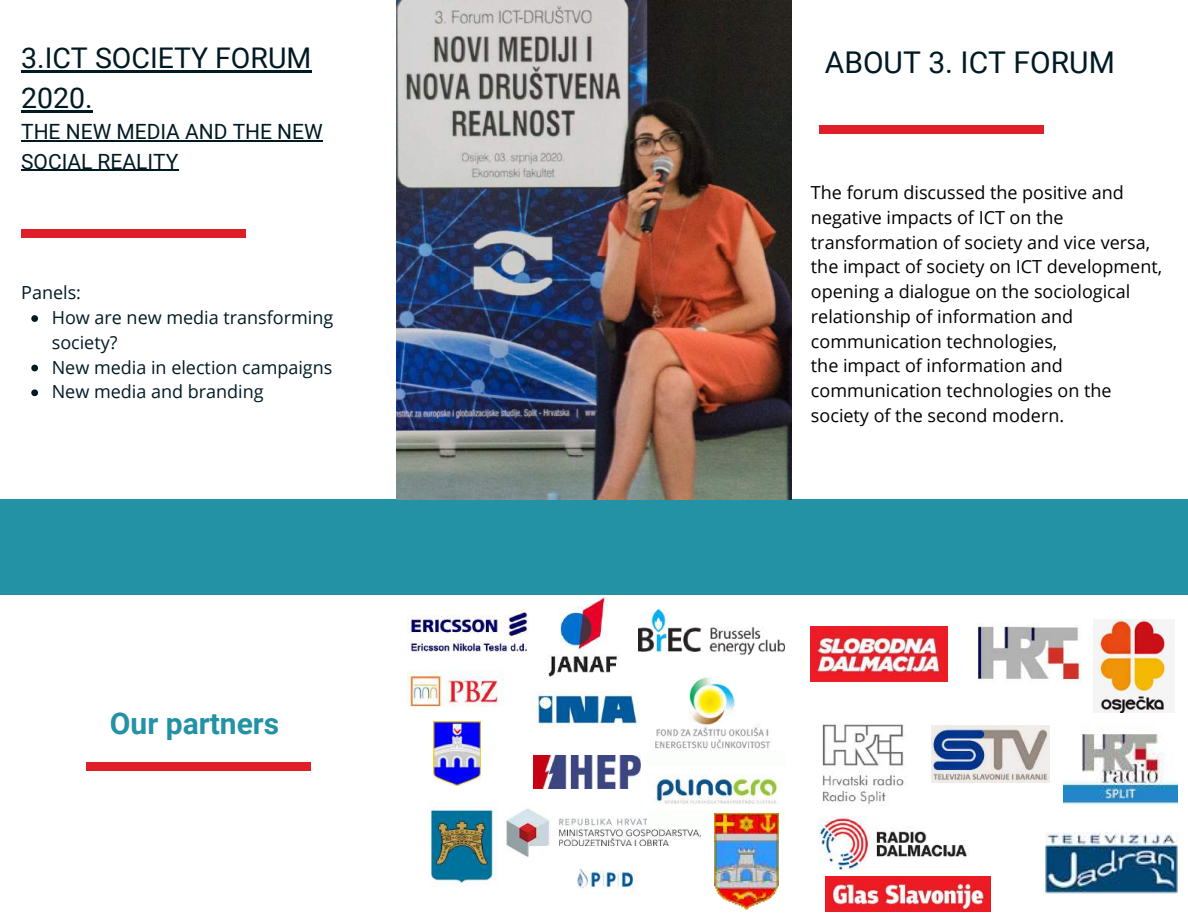
<style>
.page{position:relative;width:1188px;height:918px;background:#fff}
.page>*{position:absolute;margin:0;border:0;box-sizing:border-box;transform-origin:0 0}
.t1{font:30px "Roboto";color:#001a23}
.t2{font:700 30px "Roboto";color:#2292a4}
.t3{font:28.5px/39.3px "Roboto";color:#001a23}
.t4{font:21px/29.2px "Roboto";color:#001a23}
.t5{font:18px/24.8px "Open Sans";color:#000}
.t6{font:18px/24.8px "Open Sans";color:#001a23}
</style>
<div class="page">
<div style="left:21px;top:230px;width:225px;height:8px;background:#de1f27"></div>
<img style="left:429px;top:804px;width:67px;height:82px">
<img style="left:499px;top:594px;width:162px;height:83px">
<img style="left:506px;top:769px;width:195px;height:89px">
<div style="left:0;top:500px;width:1188px;height:94px;background:#2292a4"></div>
<div style="left:819px;top:126px;width:225px;height:7px;background:#de1f27"></div>
<img style="left:396px;top:0;width:396px;height:500px">
<img style="left:408px;top:609px;width:121px;height:45px">
<div style="left:86px;top:762px;width:225px;height:8px;background:#de1f27"></div>
<img style="left:408px;top:659px;width:99px;height:63px">
<img style="left:433px;top:721px;width:47px;height:64px">
<img style="left:648px;top:750px;width:133px;height:77px">
<img style="left:640px;top:675px;width:131px;height:75px">
<img style="left:534px;top:756px;width:106px;height:33px">
<img style="left:535px;top:679px;width:121px;height:61px">
<img style="left:639px;top:609px;width:146px;height:45px">
<img style="left:811px;top:626px;width:136px;height:55px">
<img style="left:825px;top:876px;width:165px;height:35px">
<img style="left:931px;top:725px;width:118px;height:57px">
<img style="left:1094px;top:620px;width:74px;height:92px">
<img style="left:819px;top:816px;width:148px;height:55px">
<img style="left:822px;top:724px;width:82px;height:81px">
<img style="left:973px;top:624px;width:109px;height:60px">
<img style="left:714px;top:814px;width:64px;height:96px">
<img style="left:1063px;top:734px;width:115px;height:71px">
<img style="left:1045px;top:832px;width:133px;height:62px">
<hr style="left:21px;top:71px;width:290px;height:2px;background:#001a23">
<hr style="left:21px;top:110px;width:72px;height:2px;background:#001a23">
<hr style="left:21px;top:140px;width:302px;height:2px;background:#001a23">
<hr style="left:21px;top:170px;width:157px;height:1px;background:#001a23">
<svg style="left:31px;top:315px;width:7px;height:7px"></svg>
<svg style="left:31px;top:365px;width:7px;height:6px"></svg>
<svg style="left:31px;top:389px;width:7px;height:7px"></svg>
<img style="left:530px;top:846px;width:155px;height:48px">
<h2 class="t3" style="left:21px;top:39px;width:292px">3.ICT SOCIETY FORUM<br>2020.</h2>
<p class="t4" style="left:21px;top:118px;width:303px">THE NEW MEDIA AND THE NEW<br>SOCIAL REALITY</p>
<p class="t6" style="left:21px;top:280px;width:61px">Panels:</p>
<p class="t6" style="left:52px;top:305px;width:283px">How are new media transforming society?<br>New media in election campaigns<br>New media and branding</p>
<h1 class="t2" style="left:110px;top:707px;width:171px">Our partners</h1>
<h1 class="t1" style="left:825px;top:46px;width:292px">ABOUT 3. ICT FORUM</h1>
<p class="t5" style="left:811px;top:180px;width:353px">The forum discussed the positive and negative impacts of ICT on the transformation of society and vice versa, the impact of society on ICT development, opening a dialogue on the sociological relationship of information and communication technologies,<br>the impact of information and communication technologies on the society of the second modern.</p>
</div>
